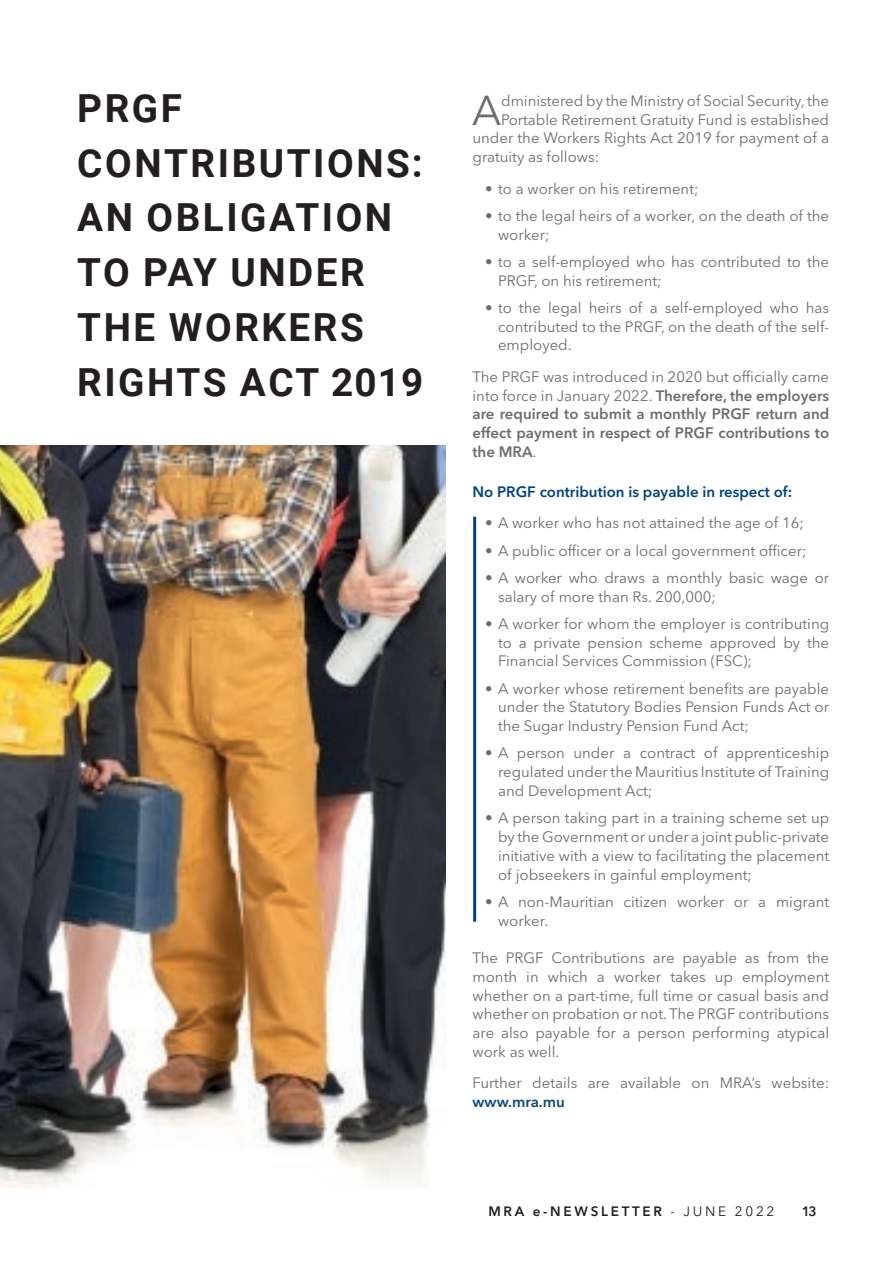
<style>
.page{position:relative;width:893px;height:1263px;background:#fff}
.page>*{position:absolute;margin:0;border:0;box-sizing:border-box;transform-origin:0 0}
.Body{font:41.55px "Avenir Next LT Pro";color:#6c6d70}
.Title_CAPS_on_photo{font:700 38.7px/54.8px "Roboto";letter-spacing:.065em;color:#231f20}
.Body-2{font:15px/18.8px "Avenir Next LT Pro";color:#6c6d70;text-align:justify}
.Body-3{font:600 15px/18.8px "Avenir Next LT Pro";color:#6c6d70;text-align:justify}
.Body-4{font:600 15px "Avenir Next LT Pro";color:#014282}
.t1{font:600 13.5px "Avenir Next LT Pro";letter-spacing:.2em;color:#231f20}
.s1{font-weight:400}
.s2{font-weight:600;color:#0a487b}
</style>
<div class="page">
<hr style="left:473px;top:517px;width:3px;height:405px;background:#014282">
<img style="left:0;top:446px;width:446px;height:742px">
<p class="Title_CAPS_on_photo" style="left:77px;top:79px;width:106px">PRGF</p>
<p class="Title_CAPS_on_photo" style="left:77px;top:134px;width:347px">CONTRIBUTIONS:</p>
<p class="Title_CAPS_on_photo" style="left:77px;top:189px;width:348px">AN OBLIGATION<br>TO PAY UNDER<br>THE WORKERS<br>RIGHTS ACT 2019</p>
<p class="Body" style="left:472px;top:85px;width:31px">A</p>
<p class="Body-2" style="left:501px;top:91px;width:330px">dministered by the Ministry of Social Security, the</p>
<p class="Body-2" style="left:501px;top:110px;width:329px">Portable Retirement Gratuity Fund is established</p>
<p class="Body-2" style="left:472px;top:129px;width:358px">under the Workers Rights Act 2019 for payment of a</p>
<p class="Body-2" style="left:472px;top:147px;width:128px">gratuity as follows:</p>
<p class="Body-2" style="left:485px;top:179px;width:215px">• to a worker on his retirement;</p>
<p class="Body-2" style="left:498px;top:206px;width:333px;text-indent:-13px">• to the legal heirs of a worker, on the death of the worker;</p>
<p class="Body-2" style="left:498px;top:252px;width:333px;text-indent:-13px">• to a self-employed who has contributed to the<br>PRGF, on his retirement;</p>
<p class="Body-2" style="left:498px;top:298px;width:333px;text-indent:-13px">• to the legal heirs of a self-employed who has contributed to the PRGF, on the death of the self&shy;employed.</p>
<p class="Body-3" style="left:472px;top:367px;width:358px"><span class="s1">The PRGF was introduced in 2020 but officially came into force in January 2022.</span> Therefore, the employers are required to submit a monthly PRGF return and effect payment in respect of PRGF contributions to the MRA<span class="s1">.</span></p>
<p class="Body-4" style="left:472px;top:483px;width:321px">No PRGF contribution is payable in respect of:</p>
<p class="Body-2" style="left:485px;top:514px;width:320px">• A worker who has not attained the age of 16;</p>
<p class="Body-2" style="left:485px;top:541px;width:323px">• A public officer or a local government officer;</p>
<p class="Body-2" style="left:498px;top:568px;width:333px;text-indent:-13px">• A worker who draws a monthly basic wage or salary of more than Rs. 200,000;</p>
<p class="Body-2" style="left:498px;top:614px;width:333px;text-indent:-13px">• A worker for whom the employer is contributing to a private pension scheme approved by the Financial Services Commission (FSC);</p>
<p class="Body-2" style="left:498px;top:679px;width:333px;text-indent:-13px">• A worker whose retirement benefits are payable under the Statutory Bodies Pension Funds Act or the Sugar Industry Pension Fund Act;</p>
<p class="Body-2" style="left:498px;top:744px;width:333px;text-indent:-13px">• A person under a contract of apprenticeship regulated under the Mauritius Institute of Training and Development Act;</p>
<p class="Body-2" style="left:498px;top:808px;width:333px;text-indent:-13px">• A person taking part in a training scheme set up by the Government or under a joint public-private initiative with a view to facilitating the placement of jobseekers in gainful employment;</p>
<p class="Body-2" style="left:498px;top:892px;width:333px;text-indent:-13px">• A non-Mauritian citizen worker or a migrant worker.</p>
<p class="Body-2" style="left:472px;top:948px;width:358px">The PRGF Contributions are payable as from the month in which a worker takes up employment whether on a part-time, full time or casual basis and whether on probation or not. The PRGF contributions are also payable for a person performing atypical work as well.</p>
<p class="Body-2" style="left:472px;top:1074px;width:358px">Further details are available on MRA’s website: <span class="s2">www.mra.mu</span></p>
<p class="t1" style="left:488px;top:1203px;width:287px">MRA e-NEWSLETTER <span class="s1">- JUNE 2022</span></p>
<p class="t1" style="left:802px;top:1203px;width:17px">13</p>
</div>
